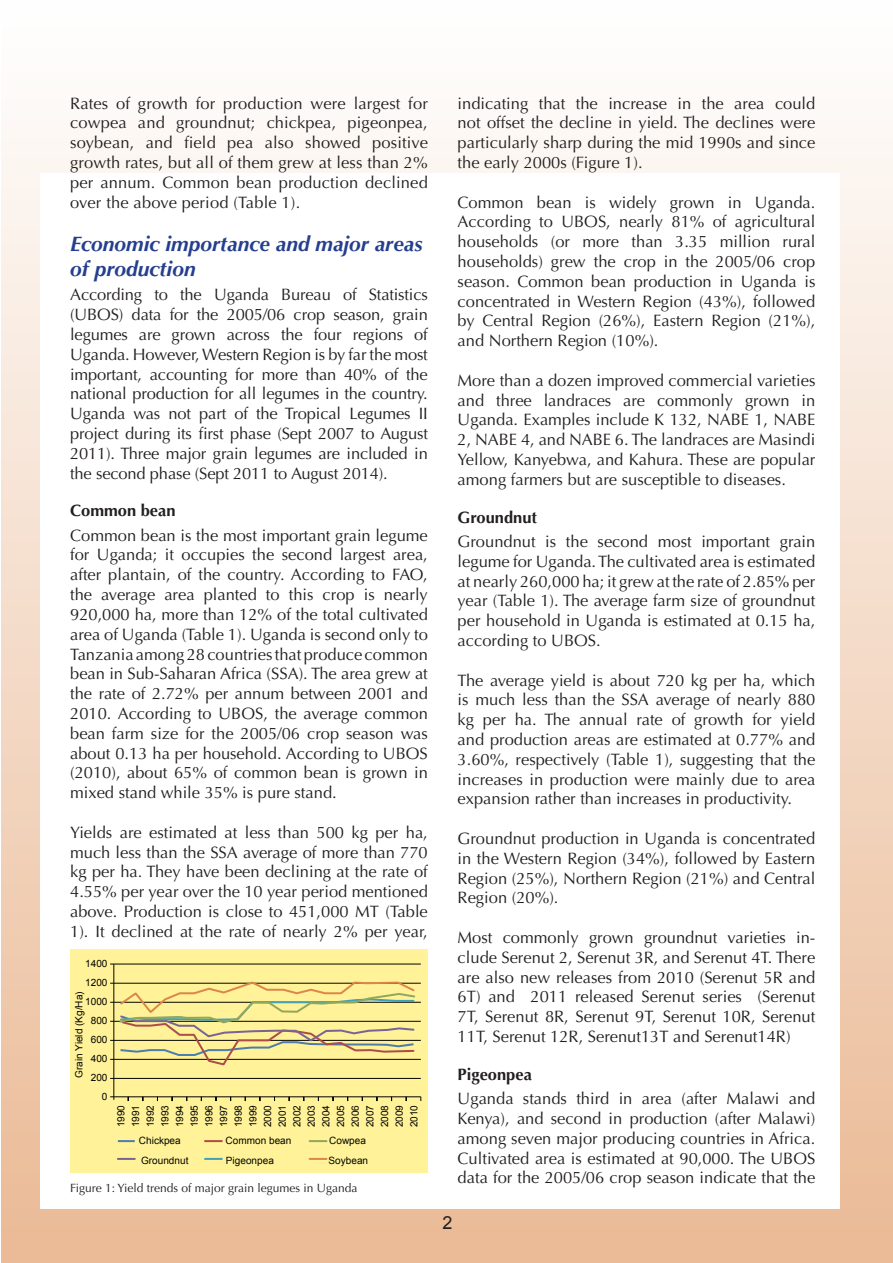
<style>
.page{position:relative;width:893px;height:1263px;background:#fff}
.page>*{position:absolute;margin:0;border:0;box-sizing:border-box;transform-origin:0 0}
.t1{font:italic 700 21px/25.2px "Optima LT Std";color:#253f8e}
.t2{font:18px "Arial";color:#231f20}
.t3{font:16.5px/19.8px "Optima LT Std";color:#231f20;text-align:justify}
.t4{font:700 16.5px "Optima LT Std";color:#231f20}
.t5{font:12px "Optima LT Std";color:#231f20}
.t6{font:10.05px/14.7px "Arial";color:#040503;text-align:justify}
</style>
<div class="page">
<div style="left:2px;top:1px;width:891px;height:1262px;background:linear-gradient(to bottom,#fff,#eaba95)"></div>
<div style="left:40px;top:174px;width:800px;height:1035px;background:#fff"></div>
<div style="left:70px;top:949px;width:358px;height:223px;background:#fff298"></div>
<hr style="left:113px;top:964px;width:1px;height:136px;background:#040503">
<hr style="left:110px;top:1096px;width:311px;height:1px;background:#040503">
<hr style="left:110px;top:1078px;width:311px;height:1px;background:#040503">
<hr style="left:110px;top:1059px;width:311px;height:1px;background:#040503">
<hr style="left:110px;top:1040px;width:311px;height:1px;background:#040503">
<hr style="left:110px;top:1021px;width:311px;height:1px;background:#040503">
<hr style="left:110px;top:1002px;width:311px;height:1px;background:#040503">
<hr style="left:110px;top:983px;width:311px;height:1px;background:#040503">
<hr style="left:110px;top:964px;width:311px;height:1px;background:#040503">
<svg style="left:118px;top:981px;width:299px;height:85px"></svg>
<svg style="left:118px;top:1140px;width:17px;height:2px"></svg>
<svg style="left:118px;top:1158px;width:17px;height:2px"></svg>
<svg style="left:205px;top:1140px;width:17px;height:2px"></svg>
<svg style="left:205px;top:1158px;width:17px;height:2px"></svg>
<svg style="left:310px;top:1140px;width:17px;height:2px"></svg>
<svg style="left:310px;top:1158px;width:17px;height:2px"></svg>
<p class="t3" style="left:70px;top:93px;width:359px">Rates of growth for production were largest for cowpea and groundnut; chickpea, pigeonpea, soybean, and field pea also showed positive growth rates, but all of them grew at less than 2% per annum. Common bean production declined over the above period (Table 1).</p>
<p class="t1" style="left:70px;top:231px;width:354px">Economic importance and major areas of production</p>
<p class="t3" style="left:70px;top:285px;width:359px">According to the Uganda Bureau of Statistics (UBOS) data for the 2005/06 crop season, grain legumes are grown across the four regions of Uganda. However, Western Region is by far the most important, accounting for more than 40% of the national production for all legumes in the country.<br>Uganda was not part of the Tropical Legumes II project during its first phase (Sept 2007 to August 2011). Three major grain legumes are included in the second phase (Sept 2011 to August 2014).</p>
<p class="t4" style="left:70px;top:501px;width:107px">Common bean</p>
<p class="t3" style="left:70px;top:525px;width:359px">Common bean is the most important grain legume for Uganda; it occupies the second largest area, after plantain, of the country. According to FAO, the average area planted to this crop is nearly 920,000 ha, more than 12% of the total cultivated area of Uganda (Table 1). Uganda is second only to Tanzania among 28 countries that produce common bean in Sub-Saharan Africa (SSA). The area grew at the rate of 2.72% per annum between 2001 and 2010. According to UBOS, the average common bean farm size for the 2005/06 crop season was about 0.13 ha per household. According to UBOS (2010), about 65% of common bean is grown in mixed stand while 35% is pure stand.</p>
<p class="t3" style="left:70px;top:822px;width:359px">Yields are estimated at less than 500 kg per ha, much less than the SSA average of more than 770 kg per ha. They have been declining at the rate of 4.55% per year over the 10 year period mentioned above. Production is close to 451,000 MT (Table 1). It declined at the rate of nearly 2% per year,</p>
<p class="t6" style="left:85px;top:954px;width:24px;line-height:19px;text-align:right">1400<br>1200<br>1000<br>800<br>600<br>400<br>200<br>0</p>
<p class="t6" style="left:72px;top:1078px;width:88px;rotate:-90deg">Grain Yield (Kg/Ha)</p>
<p class="t6" style="left:114px;top:1127px;width:24px;rotate:-90deg">1990<br>1991<br>1992<br>1993<br>1994<br>1995<br>1996<br>1997<br>1998<br>1999<br>2000<br>2001<br>2002<br>2003<br>2004<br>2005<br>2006<br>2007<br>2008<br>2009<br>2010</p>
<p class="t6" style="left:139px;top:1133px;width:43px">Chickpea</p>
<p class="t6" style="left:226px;top:1133px;width:67px">Common bean</p>
<p class="t6" style="left:329px;top:1133px;width:38px">Cowpea</p>
<p class="t6" style="left:141px;top:1153px;width:49px">Groundnut</p>
<p class="t6" style="left:226px;top:1153px;width:49px">Pigeonpea</p>
<p class="t6" style="left:329px;top:1153px;width:41px">Soybean</p>
<p class="t5" style="left:70px;top:1181px;width:289px">Figure 1: Yield trends of major grain legumes in Uganda</p>
<p class="t3" style="left:458px;top:93px;width:359px">indicating that the increase in the area could not offset the decline in yield. The declines were particularly sharp during the mid 1990s and since the early 2000s (Figure 1).</p>
<p class="t3" style="left:458px;top:192px;width:359px">Common bean is widely grown in Uganda.<br>According to UBOS, nearly 81% of agricultural households (or more than 3.35 million rural households) grew the crop in the 2005/06 crop season. Common bean production in Uganda is concentrated in Western Region (43%), followed by Central Region (26%), Eastern Region (21%), and Northern Region (10%).</p>
<p class="t3" style="left:458px;top:371px;width:359px">More than a dozen improved commercial varieties and three landraces are commonly grown in Uganda. Examples include K 132, NABE 1, NABE 2, NABE 4, and NABE 6. The landraces are Masindi Yellow, Kanyebwa, and Kahura. These are popular among farmers but are susceptible to diseases.</p>
<p class="t4" style="left:458px;top:507px;width:81px">Groundnut</p>
<p class="t3" style="left:458px;top:532px;width:359px">Groundnut is the second most important grain legume for Uganda. The cultivated area is estimated at nearly 260,000 ha; it grew at the rate of 2.85% per year (Table 1). The average farm size of groundnut per household in Uganda is estimated at 0.15 ha, according to UBOS.</p>
<p class="t3" style="left:458px;top:670px;width:359px">The average yield is about 720 kg per ha, which is much less than the SSA average of nearly 880 kg per ha. The annual rate of growth for yield and production areas are estimated at 0.77% and 3.60%, respectively (Table 1), suggesting that the increases in production were mainly due to area expansion rather than increases in productivity.</p>
<p class="t3" style="left:458px;top:829px;width:359px">Groundnut production in Uganda is concentrated in the Western Region (34%), followed by Eastern Region (25%), Northern Region (21%) and Central Region (20%).</p>
<p class="t3" style="left:458px;top:928px;width:359px">Most commonly grown groundnut varieties in&shy;clude Serenut 2, Serenut 3R, and Serenut 4T. There are also new releases from 2010 (Serenut 5R and 6T) and 2011 released Serenut series (Serenut 7T, Serenut 8R, Serenut 9T, Serenut 10R, Serenut 11T, Serenut 12R, Serenut13T and Serenut14R)</p>
<p class="t4" style="left:458px;top:1065px;width:76px">Pigeonpea</p>
<p class="t3" style="left:458px;top:1089px;width:359px">Uganda stands third in area (after Malawi and Kenya), and second in production (after Malawi) among seven major producing countries in Africa.<br>Cultivated area is estimated at 90,000. The UBOS data for the 2005/06 crop season indicate that the</p>
<p class="t2" style="left:443px;top:1211px;width:12px">2</p>
</div>
